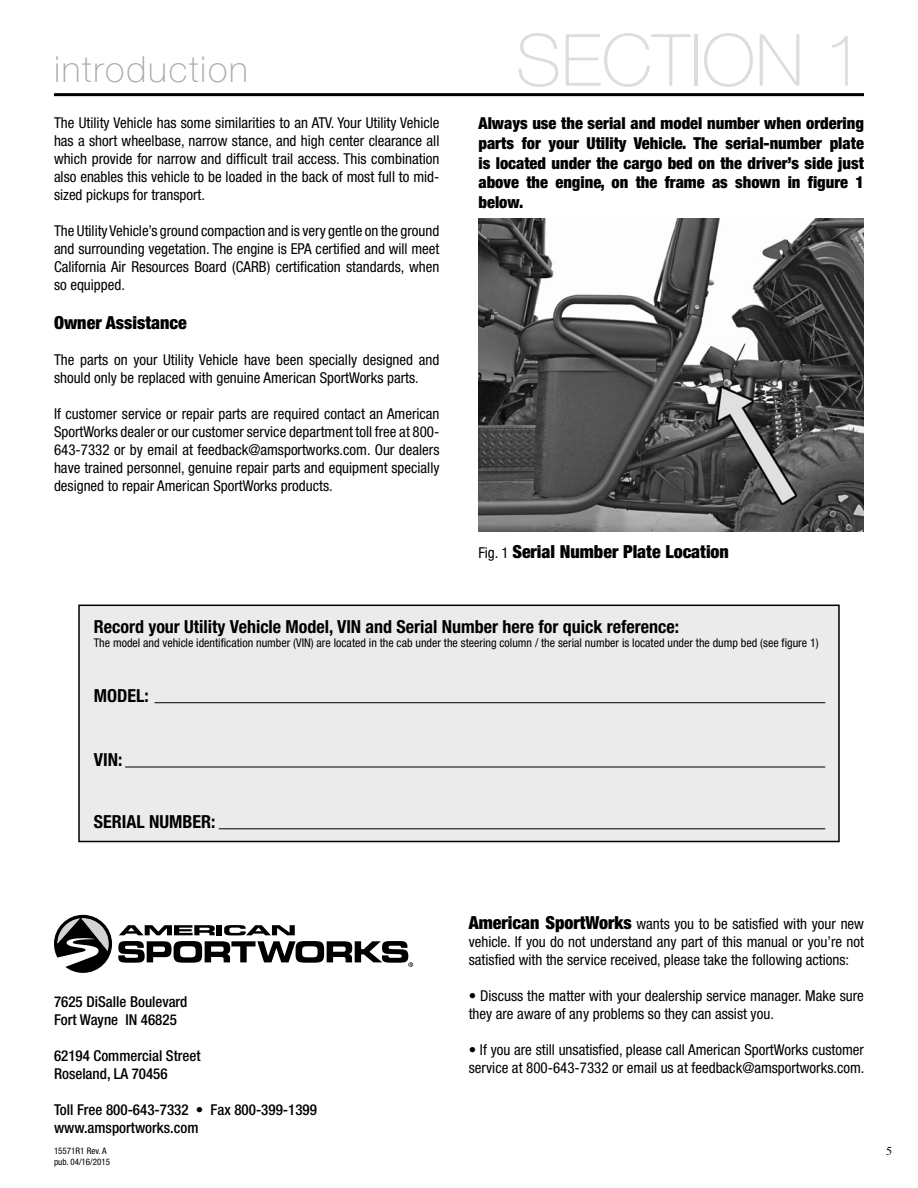
<style>
.page{position:relative;width:918px;height:1188px;background:#fff}
.page>*{position:absolute;margin:0;border:0;box-sizing:border-box;transform-origin:0 0}
.t1{font:100 72px "Helvetica Neue";color:#dcddde}
.t2{font:100 36px "Helvetica Neue";letter-spacing:.05em;color:#a7a9ac}
.t3{font:700 condensed 18px "Helvetica Neue";color:#000}
.t4{font:900 condensed 18px "Helvetica Neue";color:#000}
.t5{font:900 condensed 16.5px/19.8px "Helvetica Neue";color:#000;text-align:justify}
.t6{font:condensed 15px/18px "Helvetica Neue";color:#000;text-align:justify}
.t7{font:500 condensed 15px/18px "Helvetica Neue";color:#000}
.t8{font:condensed 12px "Helvetica Neue";color:#000}
.t9{font:12px "Times";color:#000}
.t10{font:condensed 9px "Helvetica Neue";color:#000}
.s1{font-weight:400;font-size:15px}
.s2{font-weight:900;font-size:18px}
</style>
<div class="page">
<hr style="left:54px;top:93px;width:810px;height:3px;background:#000">
<svg style="left:119px;top:925px;width:96px;height:10px"></svg>
<div style="left:217px;top:925px;width:5px;height:10px;background:#000"></div>
<svg style="left:224px;top:925px;width:71px;height:10px"></svg>
<svg style="left:54px;top:915px;width:58px;height:58px"></svg>
<svg style="left:118px;top:941px;width:295px;height:26px"></svg>
<img style="left:478px;top:219px;width:386px;height:313px">
<div style="left:78px;top:605px;width:762px;height:237px;background:#ebebec"></div>
<hr style="left:155px;top:702px;width:670px;height:1px;background:#000">
<hr style="left:219px;top:828px;width:606px;height:1px;background:#000">
<hr style="left:125px;top:767px;width:700px;height:1px;background:#000">
<h2 class="t2" style="left:54px;top:49px;width:195px">introduction</h2>
<p class="t6" style="left:54px;top:113px;width:387px">The Utility Vehicle has some similarities to an ATV. Your Utility Vehicle has a short wheelbase, narrow stance, and high center clearance all which provide for narrow and difficult trail access. This combination also enables this vehicle to be loaded in the back of most full to mid&shy;sized pickups for transport.</p>
<p class="t6" style="left:54px;top:221px;width:387px">The Utility Vehicle’s ground compaction and is very gentle on the ground and surrounding vegetation. The engine is EPA certified and will meet California Air Resources Board (CARB) certification standards, when so equipped.</p>
<p class="t4" style="left:54px;top:312px;width:134px">Owner Assistance</p>
<p class="t6" style="left:54px;top:351px;width:387px">The parts on your Utility Vehicle have been specially designed and should only be replaced with genuine American SportWorks parts.</p>
<p class="t6" style="left:54px;top:405px;width:387px">If customer service or repair parts are required contact an American SportWorks dealer or our customer service department toll free at 800- 643-7332 or by email at feedback@amsportworks.com. Our dealers have trained personnel, genuine repair parts and equipment specially designed to repair American SportWorks products.</p>
<h1 class="t1" style="left:516px;top:19px;width:350px">SECTION 1</h1>
<p class="t5" style="left:478px;top:113px;width:387px">Always use the serial and model number when ordering parts for your Utility Vehicle. The serial-number plate is located under the cargo bed on the driver’s side just above the engine, on the frame as shown in figure 1 below.</p>
<p class="t4" style="left:479px;top:541px;width:252px"><span class="s1">Fig. 1</span> Serial Number Plate Location</p>
<p class="t3" style="left:94px;top:616px;width:587px">Record your Utility Vehicle Model, VIN and Serial Number here for quick reference:</p>
<p class="t8" style="left:94px;top:636px;width:726px">The model and vehicle identification number (VIN) are located in the cab under the steering column / the serial number is located under the dump bed (see figure 1)</p>
<p class="t3" style="left:94px;top:684px;width:56px">MODEL:</p>
<p class="t3" style="left:94px;top:749px;width:30px">VIN:</p>
<p class="t3" style="left:94px;top:811px;width:123px">SERIAL NUMBER:</p>
<p class="t7" style="left:54px;top:993px;width:135px">7625 DiSalle Boulevard<br>Fort Wayne IN 46825</p>
<p class="t7" style="left:54px;top:1047px;width:148px">62194 Commercial Street<br>Roseland, LA 70456</p>
<p class="t7" style="left:54px;top:1101px;width:265px">Toll Free 800-643-7332 • Fax 800-399-1399 www.amsportworks.com</p>
<p class="t10" style="left:54px;top:1145px;width:54px">15571R1 Rev. A</p>
<p class="t10" style="left:54px;top:1157px;width:58px">pub. 04/16/2015</p>
<p class="t6" style="left:469px;top:915px;width:397px"><span class="s2">American SportWorks</span> wants you to be satisfied with your new vehicle. If you do not understand any part of this manual or you’re not satisfied with the service received, please take the following actions:</p>
<p class="t6" style="left:469px;top:987px;width:397px">• Discuss the matter with your dealership service manager. Make sure they are aware of any problems so they can assist you.</p>
<p class="t6" style="left:469px;top:1041px;width:397px">• If you are still unsatisfied, please call American SportWorks customer service at 800-643-7332 or email us at feedback@amsportworks.com.</p>
<p class="t9" style="left:886px;top:1140px;width:7px">5</p>
</div>
